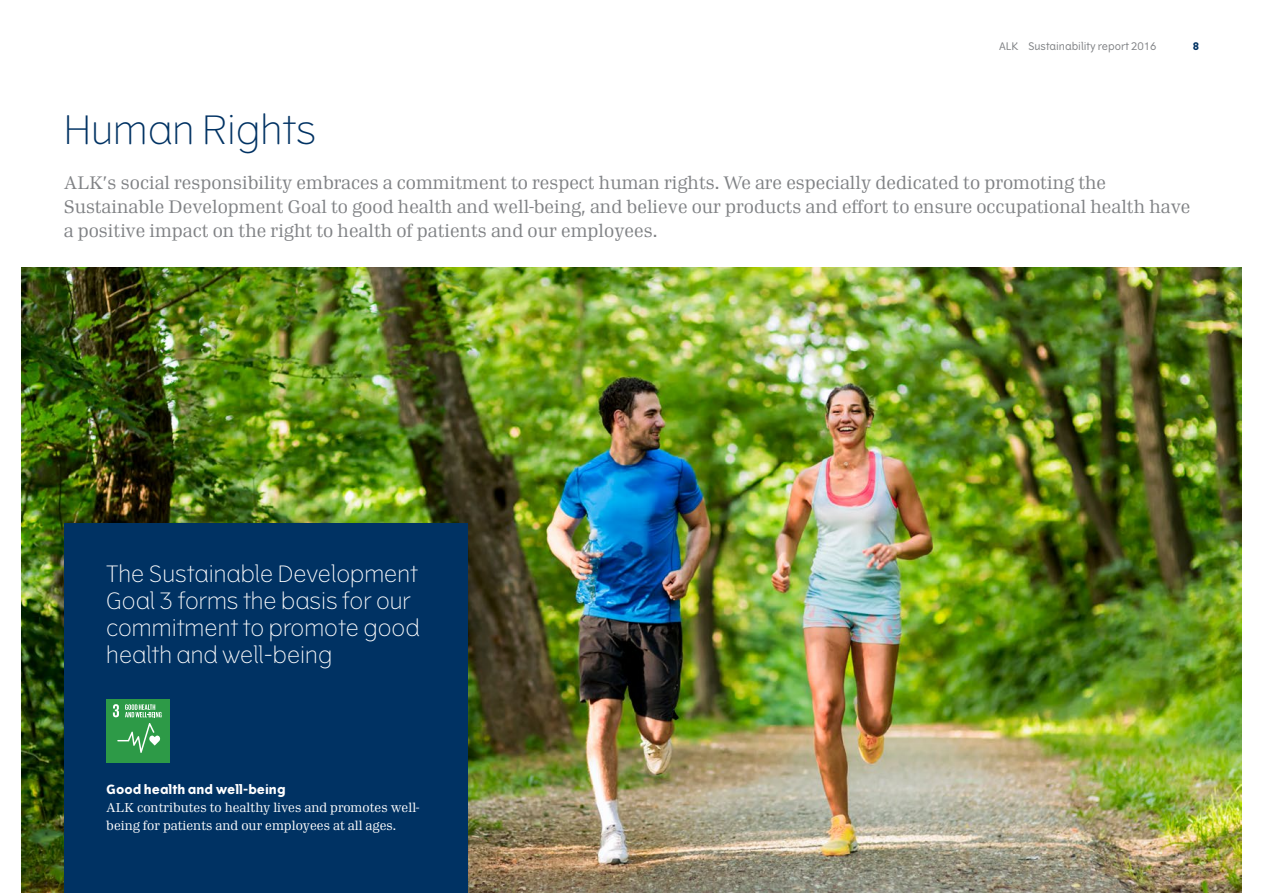
<style>
.page{position:relative;width:1263px;height:893px;background:#fff}
.page>*{position:absolute;margin:0;border:0;box-sizing:border-box;transform-origin:0 0}
.t1{font:300 39px "Vertigo";color:#003263}
.t2{font:300 22.5px/27px "Vertigo";color:#fff}
.t3{font:18px/24px "Seven Serif";color:#808285}
.t4{font:12.75px/18px "Seven Serif";color:#fff}
.t5{font:700 12.75px "Vertigo";color:#fff}
.t6{font:10.5px "Vertigo";color:#808285}
.t7{font:700 10.5px "Vertigo";color:#003263}
</style>
<div class="page">
<img style="left:21px;top:268px;width:1221px;height:625px">
<div style="left:64px;top:523px;width:404px;height:370px;background:#003263"></div>
<div style="left:106px;top:699px;width:64px;height:64px;background:#2d9a47"></div>
<svg style="left:117px;top:723px;width:43px;height:30px"></svg>
<svg style="left:113px;top:704px;width:6px;height:13px"></svg>
<svg style="left:125px;top:704px;width:37px;height:13px"></svg>
<p class="t6" style="left:999px;top:41px;width:159px">ALK Sustainability report 2016</p>
<p class="t7" style="left:1193px;top:40px;width:8px">8</p>
<h1 class="t1" style="left:64px;top:107px;width:254px">Human Rights</h1>
<p class="t3" style="left:64px;top:171px;width:1128px">ALK’s social responsibility embraces a commitment to respect human rights. We are especially dedicated to promoting the<br>Sustainable Development Goal to good health and well-being, and believe our products and effort to ensure occupational health have a positive impact on the right to health of patients and our employees.</p>
<p class="t2" style="left:106px;top:561px;width:315px">The Sustainable Development<br>Goal 3 forms the basis for our commitment to promote good health and well-being</p>
<p class="t5" style="left:106px;top:781px;width:181px">Good health and well-being</p>
<p class="t4" style="left:106px;top:798px;width:315px">ALK contributes to healthy lives and promotes well&shy;being for patients and our employees at all ages.</p>
</div>
